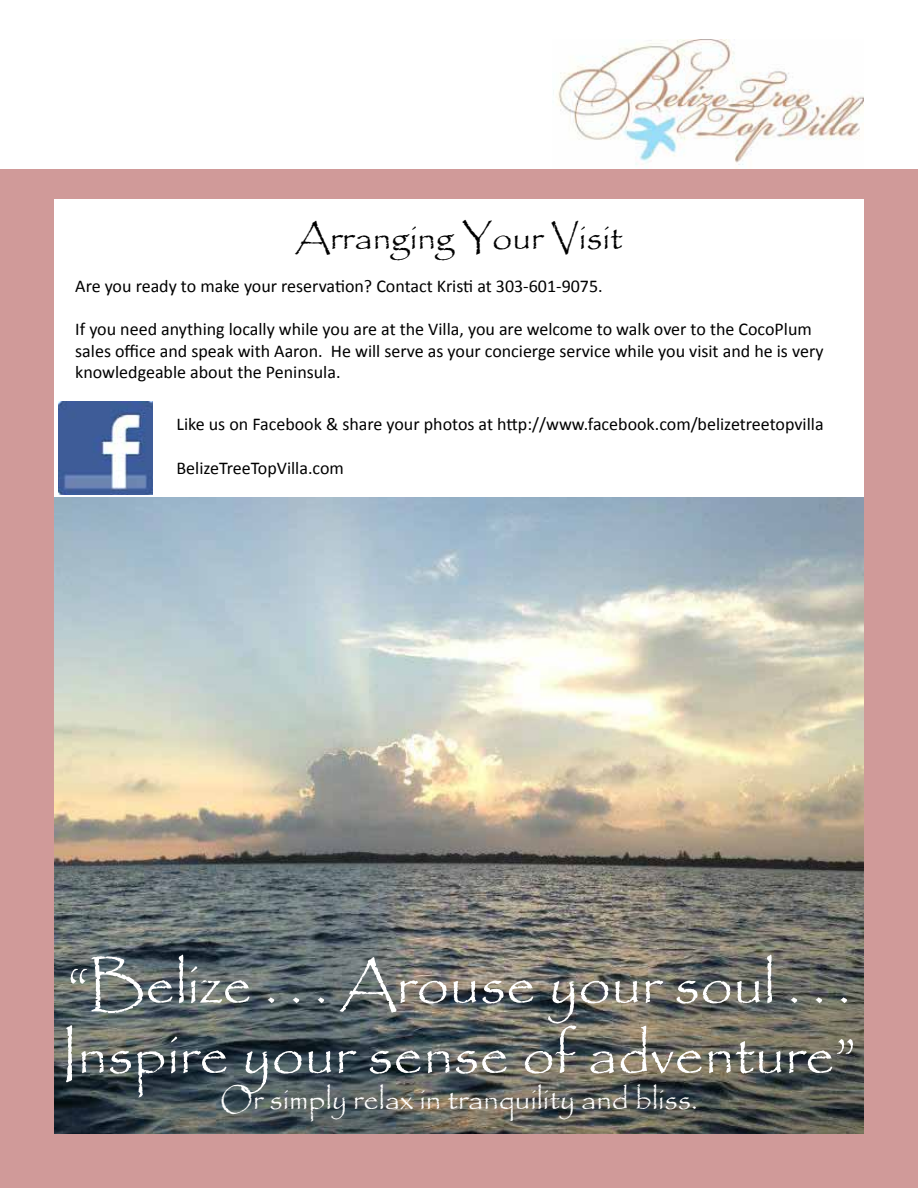
<style>
.page{position:relative;width:918px;height:1188px;background:#d09a99}
.page>*{position:absolute;margin:0;border:0;box-sizing:border-box;transform-origin:0 0}
.t1{font:58.5px/70.2px "Papyrus";color:#fff}
.t2{font:36px "Papyrus";color:#000}
.t3{font:30px "Papyrus";color:#fff}
.t4{font:18px/21.6px "Calibri";color:#000}
</style>
<div class="page">
<div style="left:54px;top:199px;width:810px;height:935px;background:#fff"></div>
<div style="left:0;top:0;width:918px;height:168px;background:#fff"></div>
<img style="left:553px;top:40px;width:311px;height:126px">
<img style="left:54px;top:497px;width:810px;height:637px">
<img style="left:59px;top:401px;width:93px;height:94px">
<h2 class="t2" style="left:295px;top:215px;width:329px">Arranging Your Visit</h2>
<p class="t4" style="left:75px;top:275px;width:529px">Are you ready to make your reservation? Contact Kristi at 303-601-9075.</p>
<p class="t4" style="left:75px;top:318px;width:750px">If you need anything locally while you are at the Villa, you are welcome to walk over to the CocoPlum sales office and speak with Aaron. He will serve as your concierge service while you visit and he is very knowledgeable about the Peninsula.</p>
<p class="t4" style="left:176px;top:414px;width:649px">Like us on Facebook &amp; share your photos at http://www.facebook.com/belizetreetopvilla</p>
<p class="t4" style="left:176px;top:457px;width:169px">BelizeTreeTopVilla.com</p>
<h1 class="t1" style="left:61px;top:948px;width:796px">“Belize . . . Arouse your soul . . .<br>Inspire your sense of adventure”</h1>
<h3 class="t3" style="left:220px;top:1081px;width:479px">Or simply relax in tranquility and bliss.</h3>
</div>
